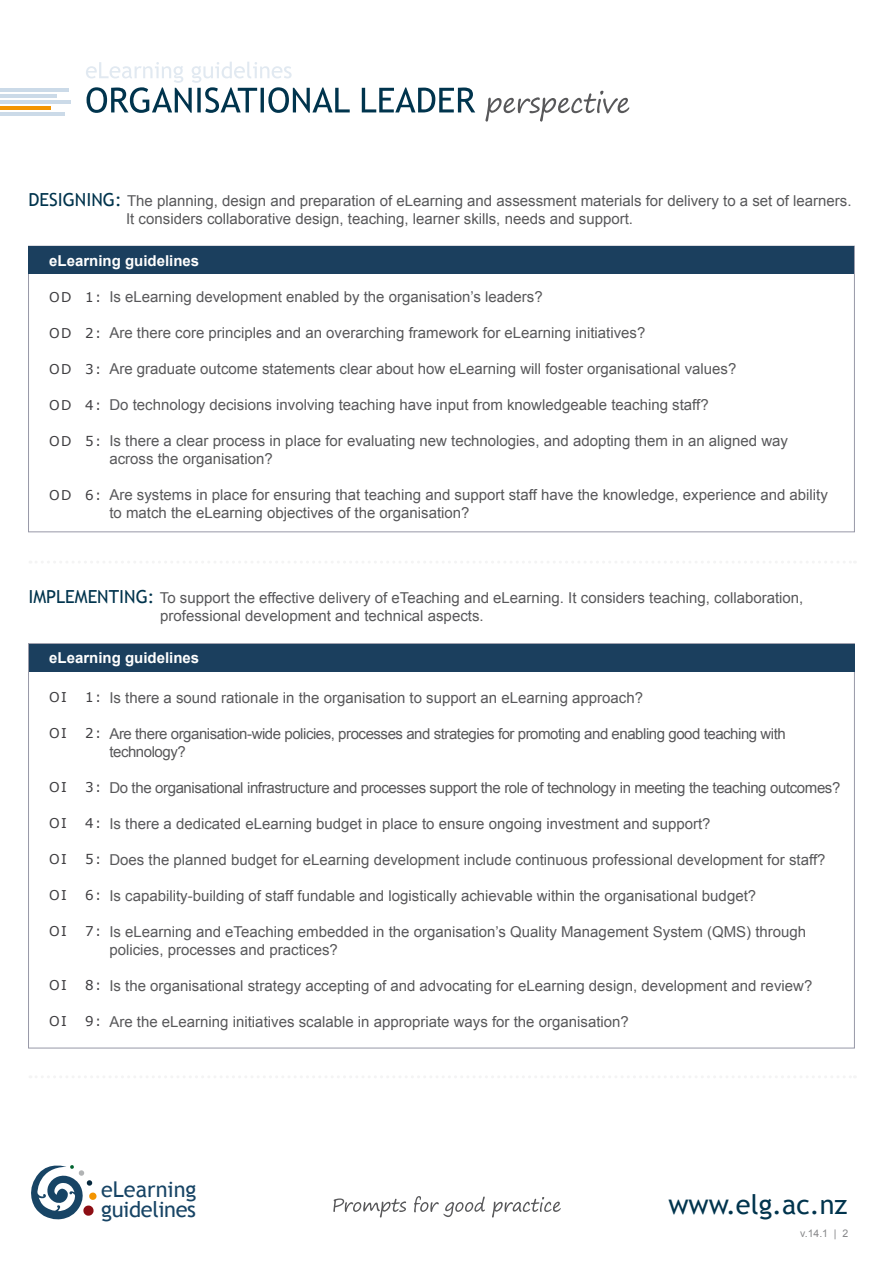
<style>
.page{position:relative;width:893px;height:1263px;background:#fff}
.page>*{position:absolute;margin:0;border:0;box-sizing:border-box;transform-origin:0 0}
.t1{font:27.15px "Trebuchet MS";color:#00344d}
.t2{font:21.75px/19.8px "Trebuchet MS";letter-spacing:-.015em;color:#174465}
.t3{font:15px/18px "Arial";color:#58585a}
.t4{font:15px/18px "Arial";letter-spacing:-.03em;color:#58585a}
.t5{font:15px "Arial";letter-spacing:-.025em;color:#58585a}
.t6{font:700 15px "Arial";color:#fff}
.t7{font:13.5px "Verdana";letter-spacing:.1em;color:#3e3d40}
.t8{font:10.5px "Arial";color:#87888a}
.s1{font-family:"Trebuchet MS";font-size:18px;color:#00344d}
.s2{font-size:21.45px}
</style>
<div class="page">
<svg style="left:31px;top:1165px;width:66px;height:54px"></svg>
<svg style="left:333px;top:1196px;width:228px;height:21px"></svg>
<svg style="left:485px;top:91px;width:144px;height:31px"></svg>
<svg style="left:86px;top:62px;width:389px;height:51px"></svg>
<hr style="left:0;top:89px;width:68px;height:3px;background:#cbdae8">
<hr style="left:0;top:94px;width:57px;height:4px;background:#cbdae8">
<hr style="left:0;top:100px;width:70px;height:4px;background:#cbdae8">
<hr style="left:0;top:106px;width:51px;height:4px;background:#f39400">
<hr style="left:0;top:112px;width:64px;height:4px;background:#cbdae8">
<svg style="left:30px;top:561px;width:825px;height:2px"></svg>
<svg style="left:30px;top:1076px;width:825px;height:2px"></svg>
<div style="left:29px;top:246px;width:825px;height:28px;background:#1b3f5e"></div>
<div style="left:29px;top:644px;width:825px;height:27px;background:#1b3f5e"></div>
<p class="t3" style="left:28px;top:192px;width:825px"><span class="s1">DESIGNING:</span> The planning, design and preparation of eLearning and assessment materials for delivery to a set of learners.</p>
<p class="t3" style="left:126px;top:210px;width:508px">It considers collaborative design, teaching, learner skills, needs and support.</p>
<p class="t6" style="left:49px;top:250px;width:152px">eLearning guidelines</p>
<p class="t7" style="left:49px;top:287px;width:24px">OD</p>
<p class="t7" style="left:49px;top:323px;width:24px">OD</p>
<p class="t7" style="left:49px;top:359px;width:24px">OD</p>
<p class="t7" style="left:49px;top:395px;width:24px">OD</p>
<p class="t7" style="left:49px;top:431px;width:24px">OD</p>
<p class="t7" style="left:49px;top:485px;width:24px">OD</p>
<p class="t7" style="left:85px;top:287px;width:18px">1:</p>
<p class="t7" style="left:85px;top:323px;width:18px">2:</p>
<p class="t7" style="left:85px;top:359px;width:18px">3:</p>
<p class="t7" style="left:85px;top:395px;width:18px">4:</p>
<p class="t7" style="left:85px;top:431px;width:18px">5:</p>
<p class="t7" style="left:85px;top:485px;width:18px">6:</p>
<p class="t3" style="left:109px;top:288px;width:435px">Is eLearning development enabled by the organisation’s leaders?</p>
<p class="t3" style="left:109px;top:324px;width:538px">Are there core principles and an overarching framework for eLearning initiatives?</p>
<p class="t3" style="left:109px;top:360px;width:628px">Are graduate outcome statements clear about how eLearning will foster organisational values?</p>
<p class="t3" style="left:109px;top:396px;width:601px">Do technology decisions involving teaching have input from knowledgeable teaching staff?</p>
<p class="t3" style="left:109px;top:432px;width:680px">Is there a clear process in place for evaluating new technologies, and adopting them in an aligned way across the organisation?</p>
<p class="t3" style="left:109px;top:486px;width:720px">Are systems in place for ensuring that teaching and support staff have the knowledge, experience and ability to match the eLearning objectives of the organisation?</p>
<p class="t3" style="left:28px;top:589px;width:777px"><span class="s1">IMPLEMENTING:</span> To support the effective delivery of eTeaching and eLearning. It considers teaching, collaboration,</p>
<p class="t3" style="left:160px;top:607px;width:325px">professional development and technical aspects.</p>
<p class="t6" style="left:49px;top:648px;width:152px">eLearning guidelines</p>
<p class="t7" style="left:49px;top:688px;width:19px">OI</p>
<p class="t7" style="left:49px;top:724px;width:19px">OI</p>
<p class="t7" style="left:49px;top:778px;width:19px">OI</p>
<p class="t7" style="left:49px;top:814px;width:19px">OI</p>
<p class="t7" style="left:49px;top:850px;width:19px">OI</p>
<p class="t7" style="left:49px;top:886px;width:19px">OI</p>
<p class="t7" style="left:49px;top:922px;width:19px">OI</p>
<p class="t7" style="left:49px;top:976px;width:19px">OI</p>
<p class="t7" style="left:49px;top:1012px;width:19px">OI</p>
<p class="t7" style="left:85px;top:688px;width:18px">1:</p>
<p class="t7" style="left:85px;top:724px;width:18px">2:</p>
<p class="t7" style="left:85px;top:778px;width:18px">3:</p>
<p class="t7" style="left:85px;top:814px;width:18px">4:</p>
<p class="t7" style="left:85px;top:850px;width:18px">5:</p>
<p class="t7" style="left:85px;top:886px;width:18px">6:</p>
<p class="t7" style="left:85px;top:922px;width:18px">7:</p>
<p class="t7" style="left:85px;top:976px;width:18px">8:</p>
<p class="t7" style="left:85px;top:1012px;width:18px">9:</p>
<p class="t3" style="left:109px;top:688px;width:535px">Is there a sound rationale in the organisation to support an eLearning approach?</p>
<p class="t4" style="left:109px;top:724px;width:678px">Are there organisation-wide policies, processes and strategies for promoting and enabling good teaching with technology?</p>
<p class="t5" style="left:109px;top:777px;width:732px">Do the organisational infrastructure and processes support the role of technology in meeting the teaching outcomes?</p>
<p class="t3" style="left:109px;top:814px;width:603px">Is there a dedicated eLearning budget in place to ensure ongoing investment and support?</p>
<p class="t3" style="left:109px;top:850px;width:718px">Does the planned budget for eLearning development include continuous professional development for staff?</p>
<p class="t3" style="left:109px;top:886px;width:648px">Is capability-building of staff fundable and logistically achievable within the organisational budget?</p>
<p class="t3" style="left:109px;top:922px;width:698px">Is eLearning and eTeaching embedded in the organisation’s Quality Management System (QMS) through policies, processes and practices?</p>
<p class="t3" style="left:109px;top:976px;width:704px">Is the organisational strategy accepting of and advocating for eLearning design, development and review?</p>
<p class="t3" style="left:109px;top:1012px;width:521px">Are the eLearning initiatives scalable in appropriate ways for the organisation?</p>
<p class="t2" style="left:101px;top:1180px;width:97px"><span class="s2">e</span>Learning guidelines</p>
<p class="t1" style="left:668px;top:1188px;width:181px">www.elg.ac.nz</p>
<p class="t8" style="left:800px;top:1226px;width:50px">v.14.1 | 2</p>
</div>
